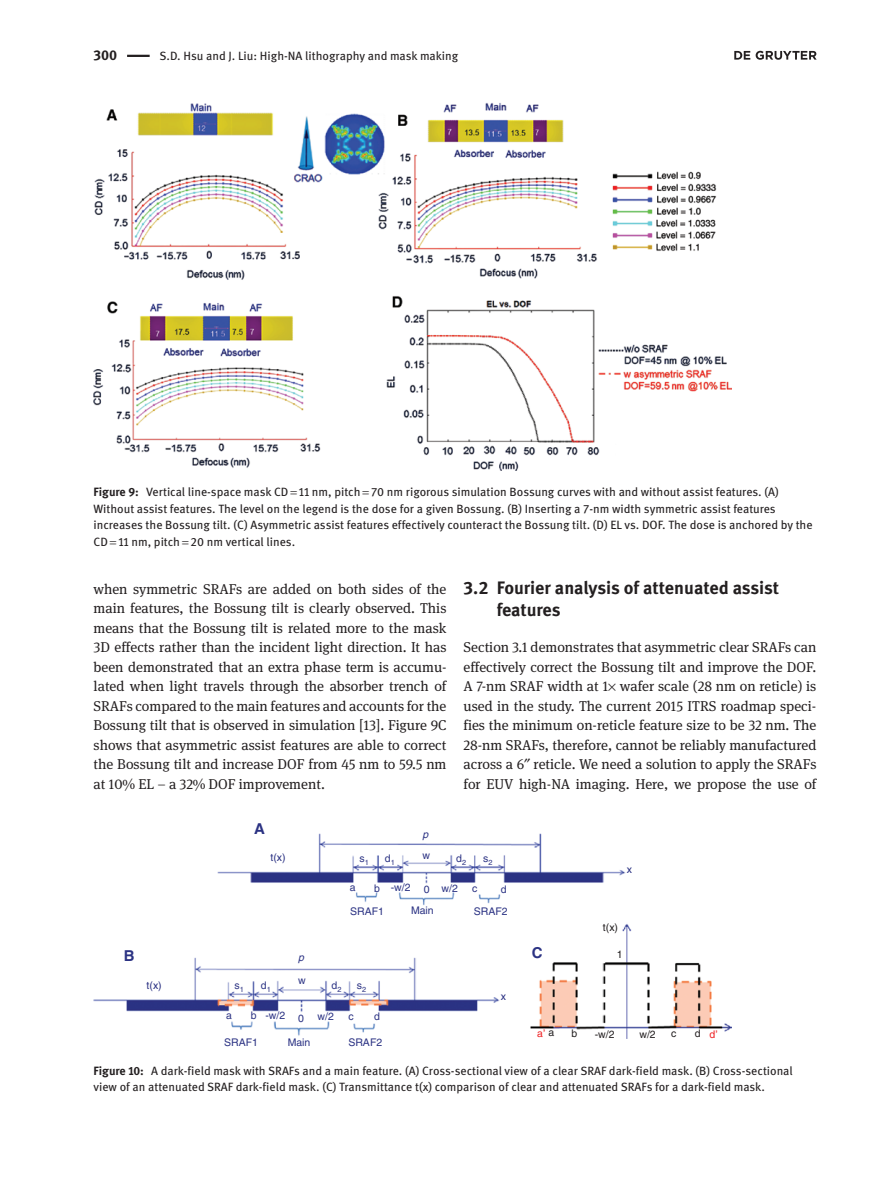
<style>
.page{position:relative;width:893px;height:1191px;background:#fff}
.page>*{position:absolute;margin:0;border:0;box-sizing:border-box;transform-origin:0 0}
.t1{font:700 18px/22.5px "DG Meta Science";letter-spacing:-.01em;color:#231f20}
.t2{font:700 15px "Helvetica";color:#2b3283}
.t3{font:14.25px/19.5px "DG Meta Serif Science";color:#231f20;text-align:justify}
.t4{font:700 14.25px "DG Meta Science";color:#231f20}
.t5{font:12px/16.5px "DG Meta Science";color:#231f20}
.t6{font:10.5px "Helvetica";color:#2b3283}
.t7{font:10.5px "Helvetica";color:#231f20}
.t8{font:10.5px "Helvetica";color:#ee2123}
.t9{font:italic 10.5px "Helvetica";color:#2b3283}
.s1{font-weight:700}
.s2{color:#231f20}
</style>
<div class="page">
<hr style="left:127px;top:55px;width:23px;height:2px;background:#231f20">
<img style="left:94px;top:102px;width:637px;height:368px">
<img style="left:94px;top:833px;width:637px;height:205px">
<svg style="left:734px;top:51px;width:83px;height:9px"></svg>
<p class="t4" style="left:94px;top:44px;width:25px">300</p>
<p class="t5" style="left:159px;top:47px;width:300px">S.D. Hsu and J. Liu: High-NA lithography and mask making</p>
<p class="t5" style="left:94px;top:483px;width:721px"><span class="s1">Figure 9:</span> Vertical line-space mask CD 11 nm, pitch 70 nm rigorous simulation Bossung curves with and without assist features. (A)<br>Without assist features. The level on the legend is the dose for a given Bossung. (B) Inserting a 7-nm width symmetric assist features increases the Bossung tilt. (C) Asymmetric assist features effectively counteract the Bossung tilt. (D) EL vs. DOF. The dose is anchored by the CD 11 nm, pitch 20 nm vertical lines.</p>
<p class="t3" style="left:94px;top:578px;width:354px">when symmetric SRAFs are added on both sides of the main features, the Bossung tilt is clearly observed. This means that the Bossung tilt is related more to the mask 3D effects rather than the incident light direction. It has been demonstrated that an extra phase term is accumu&shy;lated when light travels through the absorber trench of SRAFs compared to the main features and accounts for the Bossung tilt that is observed in simulation [13]. Figure 9C shows that asymmetric assist features are able to correct the Bossung tilt and increase DOF from 45 nm to 59.5 nm at 10% EL – a 32% DOF improvement.</p>
<p class="t1" style="left:497px;top:575px;width:284px;text-indent:-33px">3.2 Fourier analysis of attenuated assist features</p>
<p class="t3" style="left:463px;top:637px;width:354px">Section 3.1 demonstrates that asymmetric clear SRAFs can effectively correct the Bossung tilt and improve the DOF.<br>A 7-nm SRAF width at 1 wafer scale (28 nm on reticle) is used in the study. The current 2015 ITRS roadmap speci&shy;fies the minimum on-reticle feature size to be 32 nm. The 28-nm SRAFs, therefore, cannot be reliably manufactured across a 6 reticle. We need a solution to apply the SRAFs for EUV high-NA imaging. Here, we propose the use of</p>
<p class="t2" style="left:254px;top:819px;width:12px">A</p>
<p class="t6" style="left:270px;top:851px;width:17px">t(x)</p>
<p class="t9" style="left:423px;top:828px;width:7px">p</p>
<p class="t6" style="left:359px;top:852px;width:11px">s<sub>1</sub></p>
<p class="t6" style="left:385px;top:852px;width:11px">d<sub>1</sub></p>
<p class="t6" style="left:423px;top:849px;width:9px">w</p>
<p class="t6" style="left:456px;top:852px;width:11px">d<sub>2</sub></p>
<p class="t6" style="left:483px;top:852px;width:11px">s<sub>2</sub></p>
<p class="t6" style="left:350px;top:880px;width:7px">a</p>
<p class="t6" style="left:374px;top:881px;width:7px">b</p>
<p class="t6" style="left:391px;top:880px;width:21px">-w/2</p>
<p class="t6" style="left:424px;top:882px;width:7px">0</p>
<p class="t6" style="left:442px;top:881px;width:18px">w/2</p>
<p class="t6" style="left:472px;top:881px;width:7px">c</p>
<p class="t6" style="left:501px;top:882px;width:7px">d</p>
<p class="t6" style="left:350px;top:905px;width:35px">SRAF1</p>
<p class="t6" style="left:411px;top:904px;width:24px">Main</p>
<p class="t6" style="left:474px;top:905px;width:35px">SRAF2</p>
<p class="t2" style="left:124px;top:946px;width:12px">B</p>
<p class="t2" style="left:532px;top:943px;width:12px">C</p>
<p class="t9" style="left:298px;top:951px;width:7px">p</p>
<p class="t6" style="left:147px;top:979px;width:17px">t(x)</p>
<p class="t6" style="left:235px;top:979px;width:11px">s<sub>1</sub></p>
<p class="t6" style="left:226px;top:1009px;width:7px">a</p>
<p class="t6" style="left:261px;top:979px;width:11px">d<sub>1</sub></p>
<p class="t6" style="left:251px;top:1009px;width:7px">b</p>
<p class="t6" style="left:265px;top:1009px;width:21px">-w/2</p>
<p class="t6" style="left:298px;top:974px;width:9px">w</p>
<p class="t6" style="left:298px;top:1011px;width:7px">0</p>
<p class="t6" style="left:331px;top:979px;width:11px">d<sub>2</sub></p>
<p class="t6" style="left:357px;top:979px;width:11px">s<sub>2</sub></p>
<p class="t6" style="left:318px;top:1010px;width:18px">w/2</p>
<p class="t6" style="left:348px;top:1010px;width:7px">c</p>
<p class="t6" style="left:374px;top:1010px;width:7px">d</p>
<p class="t6" style="left:501px;top:990px;width:7px">x</p>
<p class="t6" style="left:627px;top:863px;width:7px">x</p>
<p class="t7" style="left:603px;top:920px;width:17px">t(x)</p>
<p class="t7" style="left:617px;top:948px;width:7px">1</p>
<p class="t6" style="left:224px;top:1036px;width:35px">SRAF1</p>
<p class="t6" style="left:288px;top:1036px;width:24px">Main</p>
<p class="t6" style="left:348px;top:1036px;width:35px">SRAF2</p>
<p class="t8" style="left:537px;top:1027px;width:19px">a’ <span class="s2">a</span></p>
<p class="t7" style="left:571px;top:1027px;width:7px">b</p>
<p class="t7" style="left:695px;top:1027px;width:7px">d</p>
<p class="t7" style="left:595px;top:1028px;width:21px">-w/2</p>
<p class="t7" style="left:639px;top:1028px;width:18px">w/2</p>
<p class="t7" style="left:671px;top:1027px;width:7px">c</p>
<p class="t8" style="left:710px;top:1028px;width:10px">d’</p>
<p class="t5" style="left:94px;top:1061px;width:701px"><span class="s1">Figure 10:</span> A dark-field mask with SRAFs and a main feature. (A) Cross-sectional view of a clear SRAF dark-field mask. (B) Cross-sectional view of an attenuated SRAF dark-field mask. (C) Transmittance t(x) comparison of clear and attenuated SRAFs for a dark-field mask.</p>
</div>
